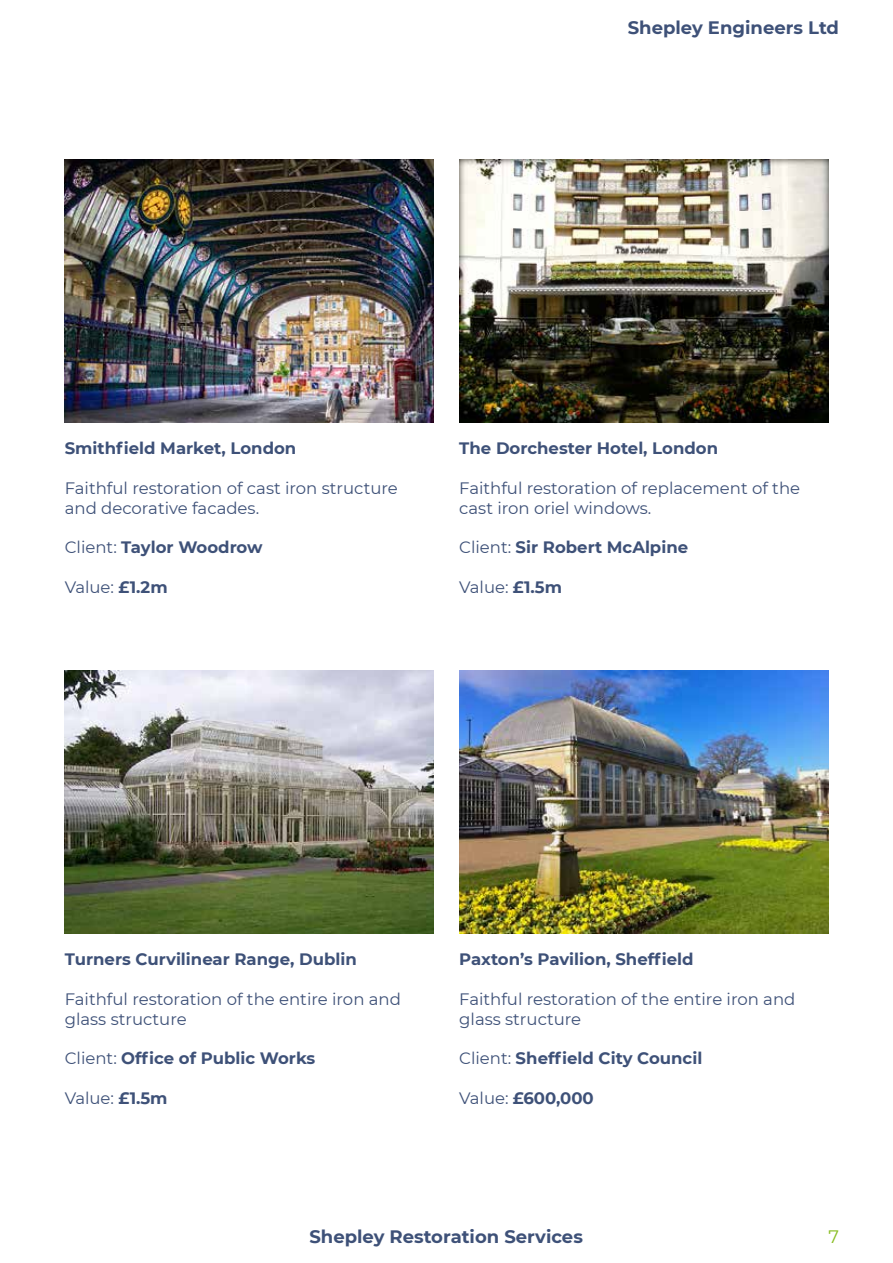
<style>
.page{position:relative;width:893px;height:1263px;background:#fff}
.page>*{position:absolute;margin:0;border:0;box-sizing:border-box;transform-origin:0 0}
.t1{font:700 18px "Montserrat";color:#3e5178}
.t2{font:18px "Montserrat";color:#89bd23}
.t3{font:16.5px/19.8px "Montserrat";color:#3e5178}
.t4{font:700 16.5px "Montserrat";color:#3e5178}
.s1{font-weight:400}
.s2{font-weight:700}
</style>
<div class="page">
<img style="left:65px;top:160px;width:369px;height:262px">
<img style="left:459px;top:160px;width:369px;height:262px">
<img style="left:65px;top:671px;width:369px;height:262px">
<img style="left:459px;top:671px;width:369px;height:262px">
<p class="t1" style="left:628px;top:14px;width:213px">Shepley Engineers Ltd</p>
<p class="t4" style="left:65px;top:436px;width:233px">Smithfield Market, London</p>
<p class="t3" style="left:65px;top:477px;width:335px">Faithful restoration of cast iron structure and decorative facades.</p>
<p class="t4" style="left:65px;top:535px;width:199px"><span class="s1">Client:</span> Taylor Woodrow</p>
<p class="t3" style="left:65px;top:576px;width:104px">Value: <span class="s2">£1.2m</span></p>
<p class="t4" style="left:459px;top:436px;width:260px">The Dorchester Hotel, London</p>
<p class="t3" style="left:459px;top:477px;width:342px">Faithful restoration of replacement of the cast iron oriel windows.</p>
<p class="t4" style="left:459px;top:535px;width:230px"><span class="s1">Client:</span> Sir Robert McAlpine</p>
<p class="t3" style="left:459px;top:576px;width:104px">Value: <span class="s2">£1.5m</span></p>
<p class="t4" style="left:65px;top:948px;width:294px">Turners Curvilinear Range, Dublin</p>
<p class="t3" style="left:65px;top:989px;width:338px">Faithful restoration of the entire iron and glass structure</p>
<p class="t4" style="left:65px;top:1047px;width:252px"><span class="s1">Client:</span> Office of Public Works</p>
<p class="t3" style="left:65px;top:1088px;width:104px">Value: <span class="s2">£1.5m</span></p>
<p class="t4" style="left:459px;top:948px;width:236px">Paxton’s Pavilion, Sheffield</p>
<p class="t3" style="left:459px;top:989px;width:338px">Faithful restoration of the entire iron and glass structure</p>
<p class="t4" style="left:459px;top:1047px;width:245px"><span class="s1">Client:</span> Sheffield City Council</p>
<p class="t4" style="left:459px;top:1086px;width:136px"><span class="s1">Value:</span> £600,000</p>
<p class="t1" style="left:309px;top:1224px;width:275px">Shepley Restoration Services</p>
<p class="t2" style="left:828px;top:1224px;width:12px">7</p>
</div>
